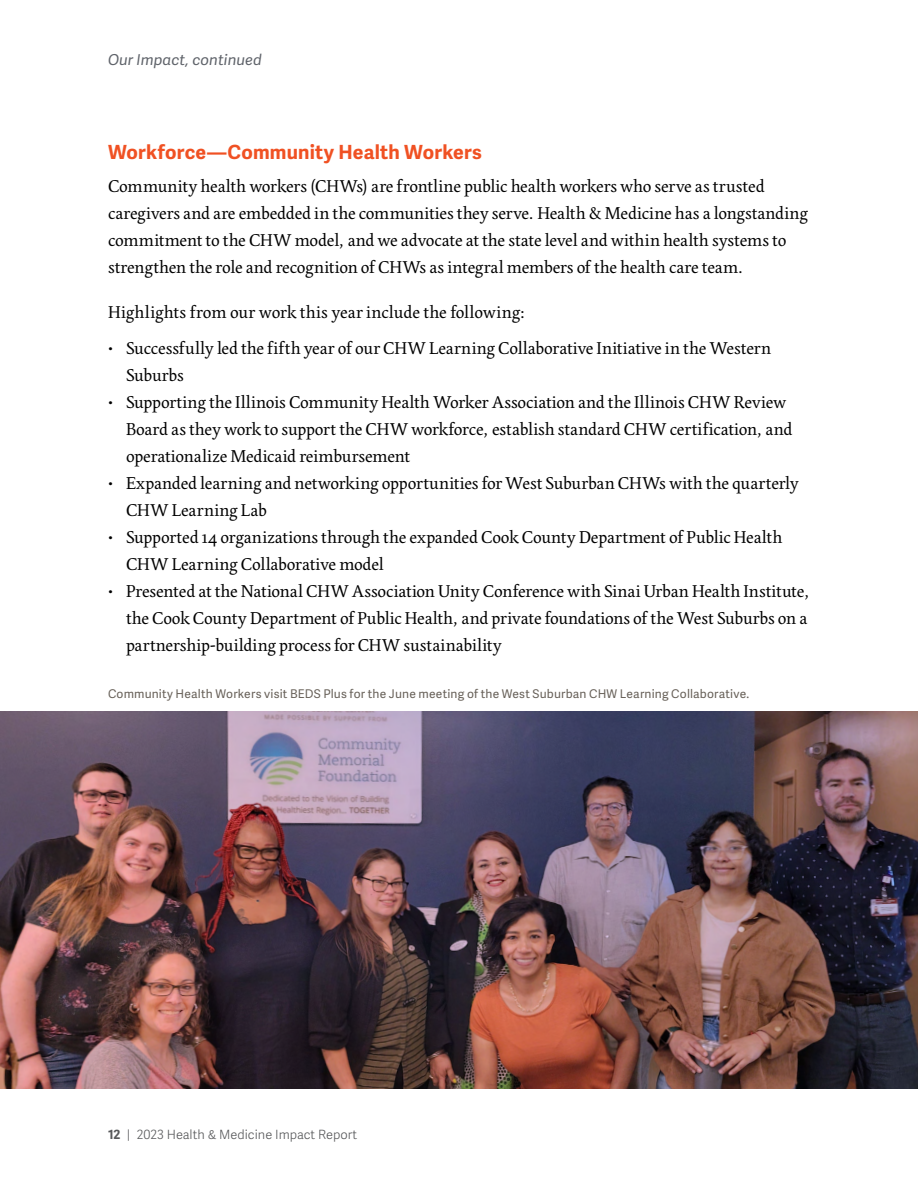
<style>
.page{position:relative;width:918px;height:1188px;background:#fff}
.page>*{position:absolute;margin:0;border:0;box-sizing:border-box;transform-origin:0 0}
.t1{font:700 19.5px "Adelle Sans";letter-spacing:.01em;color:#f05123}
.t2{font:18px/27px "Edita";letter-spacing:-.01em;color:#000}
.t3{font:italic 15px "Adelle Sans";letter-spacing:.005em;color:#5f636a}
.t4{font:300 12.75px "Adelle Sans";color:#58595b}
.t5{font:12px "Adelle Sans";letter-spacing:.015em;color:#676058}
.s1{font-weight:700}
</style>
<div class="page">
<img style="left:0;top:711px;width:918px;height:378px">
<p class="t3" style="left:108px;top:51px;width:155px">Our Impact, continued</p>
<p class="t1" style="left:108px;top:140px;width:375px">Workforce—Community Health Workers</p>
<p class="t2" style="left:108px;top:173px;width:702px">Community health workers (CHWs) are frontline public health workers who serve as trusted caregivers and are embedded in the communities they serve. Health &amp; Medicine has a longstanding commitment to the CHW model, and we advocate at the state level and within health systems to strengthen the role and recognition of CHWs as integral members of the health care team.</p>
<p class="t2" style="left:108px;top:299px;width:419px">Highlights from our work this year include the following:</p>
<p class="t2" style="left:126px;top:335px;width:647px;text-indent:-18px">• Successfully led the fifth year of our CHW Learning Collaborative Initiative in the Western<br>Suburbs</p>
<p class="t2" style="left:126px;top:389px;width:668px;text-indent:-18px">• Supporting the Illinois Community Health Worker Association and the Illinois CHW Review<br>Board as they work to support the CHW workforce, establish standard CHW certification, and operationalize Medicaid reimbursement</p>
<p class="t2" style="left:126px;top:470px;width:675px;text-indent:-18px">• Expanded learning and networking opportunities for West Suburban CHWs with the quarterly<br>CHW Learning Lab</p>
<p class="t2" style="left:126px;top:524px;width:658px;text-indent:-18px">• Supported 14 organizations through the expanded Cook County Department of Public Health<br>CHW Learning Collaborative model</p>
<p class="t2" style="left:126px;top:578px;width:685px;text-indent:-18px">• Presented at the National CHW Association Unity Conference with Sinai Urban Health Institute, the Cook County Department of Public Health, and private foundations of the West Suburbs on a partnership-building process for CHW sustainability</p>
<p class="t5" style="left:108px;top:686px;width:643px">Community Health Workers visit BEDS Plus for the June meeting of the West Suburban CHW Learning Collaborative.</p>
<p class="t4" style="left:108px;top:1127px;width:251px"><span class="s1">12</span> | 2023 Health &amp; Medicine Impact Report</p>
</div>
